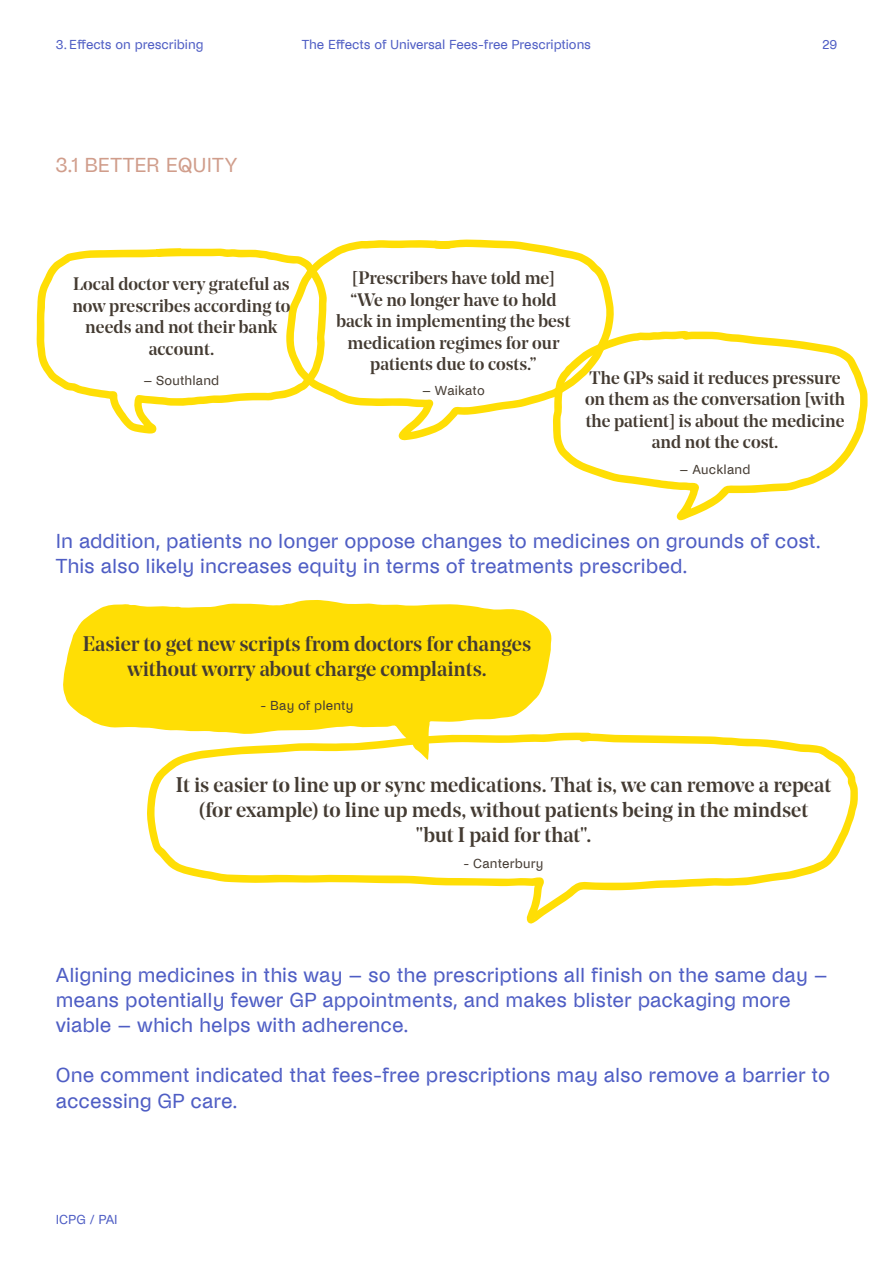
<style>
.page{position:relative;width:893px;height:1263px;background:#fff}
.page>*{position:absolute;margin:0;border:0;box-sizing:border-box;transform-origin:0 0}
.t1{font:21px/25.2px "Noi Grotesk";color:#4e5dc4}
.t2{font:500 21px/25.2px "Noe Display";color:#443b32;text-align:center}
.t3{font:21px "Noi Grotesk";color:#d09d8b}
.t4{font:500 18px/21.6px "Noe Display";color:#443b32;text-align:center}
.t5{font:13.5px "Noi Grotesk";color:#4e5dc4}
.t6{font:13.5px "Noi Grotesk";letter-spacing:.015em;color:#443b32}
</style>
<div class="page">
<svg style="left:147px;top:733px;width:711px;height:191px"></svg>
<svg style="left:63px;top:600px;width:489px;height:160px;fill:#ffde05"></svg>
<svg style="left:327px;top:239px;width:287px;height:201px"></svg>
<svg style="left:36px;top:248px;width:291px;height:186px"></svg>
<svg style="left:553px;top:331px;width:315px;height:189px"></svg>
<p class="t5" style="left:56px;top:37px;width:149px">3. Effects on prescribing</p>
<p class="t5" style="left:302px;top:37px;width:291px">The Effects of Universal Fees-free Prescriptions</p>
<p class="t5" style="left:822px;top:37px;width:16px">29</p>
<p class="t3" style="left:55px;top:154px;width:184px">3.1 BETTER EQUITY</p>
<p class="t4" style="left:336px;top:268px;width:236px">[Prescribers have told me] “We no longer have to hold back in implementing the best medication regimes for our patients due to costs.”</p>
<p class="t6" style="left:422px;top:383px;width:64px">– Waikato</p>
<p class="t4" style="left:72px;top:274px;width:220px">Local doctor very grateful as now prescribes according to needs and not their bank account.</p>
<p class="t6" style="left:143px;top:373px;width:78px">– Southland</p>
<p class="t4" style="left:585px;top:368px;width:262px">The GPs said it reduces pressure on them as the conversation [with the patient] is about the medicine and not the cost.</p>
<p class="t6" style="left:680px;top:461px;width:72px">– Auckland</p>
<p class="t1" style="left:56px;top:529px;width:767px">In addition, patients no longer oppose changes to medicines on grounds of cost.<br>This also likely increases equity in terms of treatments prescribed.</p>
<p class="t2" style="left:83px;top:633px;width:450px">Easier to get new scripts from doctors for changes without worry about charge complaints.</p>
<p class="t6" style="left:261px;top:698px;width:94px">- Bay of plenty</p>
<p class="t2" style="left:176px;top:773px;width:657px">It is easier to line up or sync medications. That is, we can remove a repeat (for example) to line up meds, without patients being in the mindset<br>"but I paid for that".</p>
<p class="t6" style="left:463px;top:856px;width:82px">- Canterbury</p>
<p class="t1" style="left:56px;top:962px;width:773px">Aligning medicines in this way – so the prescriptions all finish on the same day – means potentially fewer GP appointments, and makes blister packaging more viable – which helps with adherence.</p>
<p class="t1" style="left:56px;top:1063px;width:776px">One comment indicated that fees-free prescriptions may also remove a barrier to accessing GP care.</p>
<p class="t5" style="left:56px;top:1211px;width:63px">ICPG / PAI</p>
</div>
